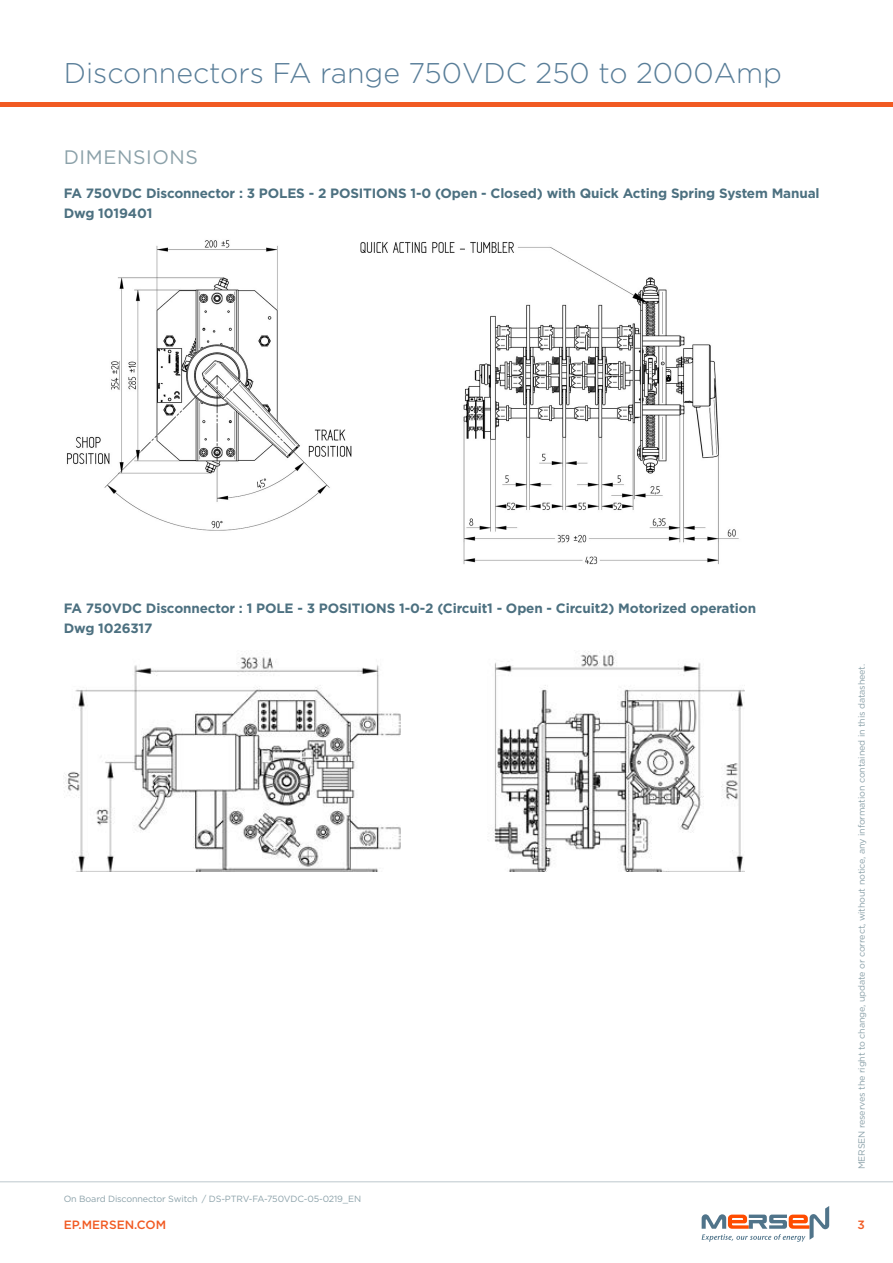
<style>
.page{position:relative;width:893px;height:1263px;background:#fff}
.page>*{position:absolute;margin:0;border:0;box-sizing:border-box;transform-origin:0 0}
.t1{font:300 28.5px "Gotham";color:#587d98}
.t2{font:19.5px "Gotham";letter-spacing:.03em;color:#8ba1a9}
.t3{font:700 13.5px/20.4px "Gotham";letter-spacing:-.01em;color:#4c7080}
.t4{font:500 12px "Gotham";color:#f15a22}
.t5{font:9px "Gotham";letter-spacing:-.015em;color:#8ba1a9}
</style>
<div class="page">
<hr style="left:0;top:102px;width:893px;height:4px;background:#f15a22">
<hr style="left:0;top:1181px;width:893px;height:1px;background:#bec8cd">
<svg style="left:702px;top:1206px;width:127px;height:36px"></svg>
<img style="left:67px;top:240px;width:672px;height:325px">
<img style="left:64px;top:651px;width:680px;height:221px">
<h1 class="t1" style="left:64px;top:55px;width:720px">Disconnectors FA range 750VDC 250 to 2000Amp</h1>
<h2 class="t2" style="left:64px;top:145px;width:136px">DIMENSIONS</h2>
<p class="t3" style="left:64px;top:183px;width:757px">FA 750VDC Disconnector : 3 POLES - 2 POSITIONS 1-0 (Open - Closed) with Quick Acting Spring System Manual<br>Dwg 1019401</p>
<p class="t3" style="left:64px;top:598px;width:694px">FA 750VDC Disconnector : 1 POLE - 3 POSITIONS 1-0-2 (Circuit1 - Open - Circuit2) Motorized operation<br>Dwg 1026317</p>
<p class="t5" style="left:856px;top:1169px;width:507px;rotate:-90deg">MERSEN reserves the right to change, update or correct, without notice, any information contained in this datasheet.</p>
<p class="t5" style="left:64px;top:1193px;width:299px">On Board Disconnector Switch / DS-PTRV-FA-750VDC-05-0219_EN</p>
<p class="t4" style="left:64px;top:1217px;width:104px">EP.MERSEN.COM</p>
<p class="t4" style="left:857px;top:1217px;width:9px">3</p>
</div>
